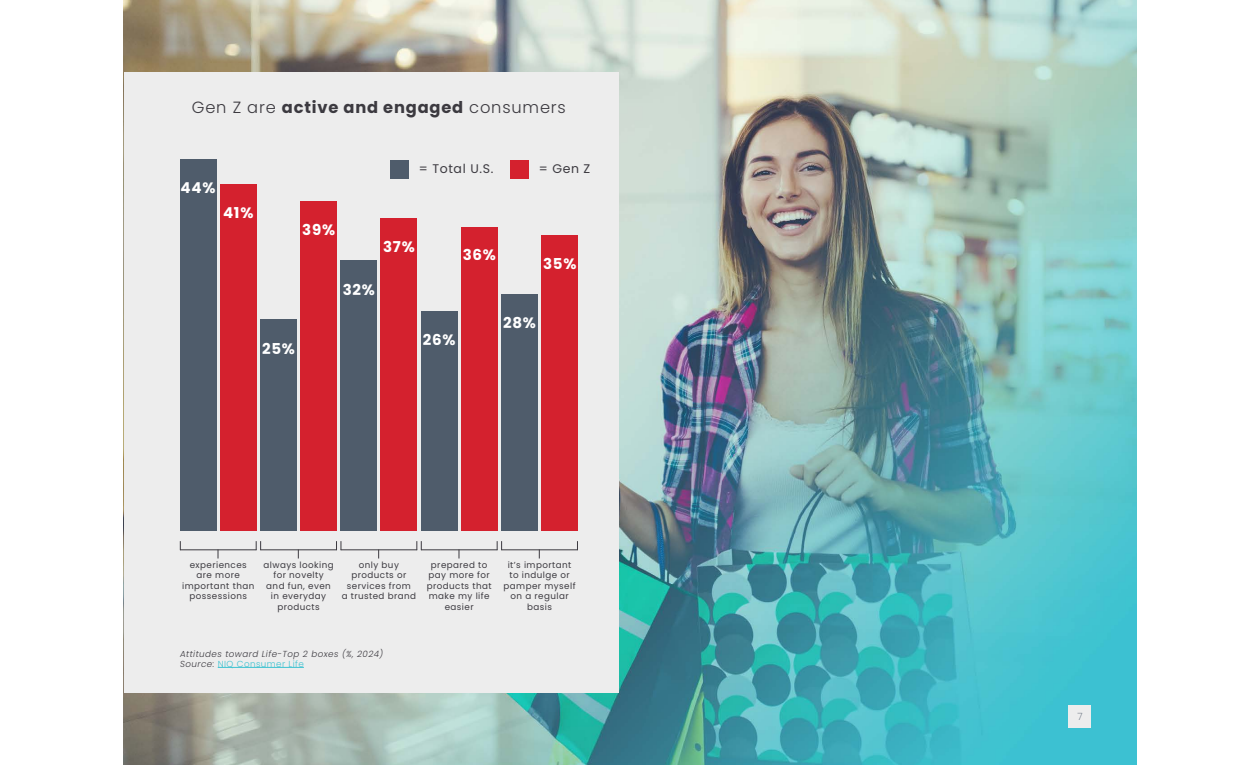
<style>
.page{position:relative;width:1260px;height:765px;background:#fff}
.page>*{position:absolute;margin:0;border:0;box-sizing:border-box;transform-origin:0 0}
.t1{font:300 16.25px "Poppins";letter-spacing:.05em;color:#3c3a40}
.t2{font:700 15px "Poppins";letter-spacing:.05em;color:#fff}
.t3{font:12.5px "Poppins";letter-spacing:.05em;color:#3c3a40}
.t4{font:200 10px "Poppins";color:#505b6b}
.t5{font:8.75px/10.5px "Poppins";letter-spacing:.05em;color:#3c3a40;text-align:center}
.t6{font:italic 300 8.75px/10px "Poppins";letter-spacing:.05em;color:#3c3a40}
.s1{font-weight:700}
.s2{font-style:normal;color:#3cc2d1}
</style>
<div class="page">
<img style="left:124px;top:0;width:1012px;height:765px">
<div style="left:124px;top:72px;width:495px;height:621px;background:#ededed"></div>
<hr style="left:180px;top:550px;width:77px;height:1px;background:#3c3a40">
<div style="left:390px;top:160px;width:19px;height:18px;background:#4f5c6b"></div>
<div style="left:510px;top:160px;width:19px;height:18px;background:#d4212e"></div>
<hr style="left:218px;top:667px;width:86px;height:1px;background:#3cc2d1">
<div style="left:542px;top:235px;width:36px;height:296px;background:#d4212e"></div>
<div style="left:501px;top:294px;width:37px;height:237px;background:#4f5c6b"></div>
<div style="left:461px;top:227px;width:36px;height:304px;background:#d4212e"></div>
<div style="left:421px;top:311px;width:36px;height:220px;background:#4f5c6b"></div>
<div style="left:381px;top:218px;width:36px;height:313px;background:#d4212e"></div>
<div style="left:341px;top:261px;width:36px;height:270px;background:#4f5c6b"></div>
<div style="left:301px;top:202px;width:36px;height:329px;background:#d4212e"></div>
<div style="left:260px;top:320px;width:37px;height:211px;background:#4f5c6b"></div>
<div style="left:220px;top:185px;width:36px;height:346px;background:#d4212e"></div>
<div style="left:180px;top:159px;width:36px;height:372px;background:#4f5c6b"></div>
<hr style="left:260px;top:550px;width:77px;height:1px;background:#3c3a40">
<svg style="left:256px;top:541px;width:5px;height:9px"></svg>
<hr style="left:341px;top:550px;width:76px;height:1px;background:#3c3a40">
<svg style="left:336px;top:541px;width:6px;height:9px"></svg>
<hr style="left:421px;top:550px;width:76px;height:1px;background:#3c3a40">
<svg style="left:417px;top:541px;width:5px;height:9px"></svg>
<hr style="left:501px;top:550px;width:77px;height:1px;background:#3c3a40">
<svg style="left:497px;top:541px;width:5px;height:9px"></svg>
<div style="left:1069px;top:705px;width:22px;height:23px;background:#ededed"></div>
<h1 class="t1" style="left:192px;top:98px;width:376px">Gen Z are <span class="s1">active and engaged</span> consumers</h1>
<h2 class="t2" style="left:181px;top:179px;width:36px">44%</h2>
<h2 class="t2" style="left:223px;top:204px;width:32px">41%</h2>
<h3 class="t3" style="left:419px;top:161px;width:76px">= Total U.S.</h3>
<h3 class="t3" style="left:539px;top:161px;width:53px">= Gen Z</h3>
<h2 class="t2" style="left:302px;top:221px;width:34px">39%</h2>
<h2 class="t2" style="left:262px;top:340px;width:34px">25%</h2>
<h2 class="t2" style="left:343px;top:281px;width:34px">32%</h2>
<h2 class="t2" style="left:383px;top:238px;width:33px">37%</h2>
<h2 class="t2" style="left:463px;top:246px;width:35px">36%</h2>
<h2 class="t2" style="left:543px;top:255px;width:35px">35%</h2>
<h2 class="t2" style="left:423px;top:331px;width:34px">26%</h2>
<h2 class="t2" style="left:503px;top:314px;width:34px">28%</h2>
<p class="t5" style="left:182px;top:559px;width:74px">experiences are more important than possessions</p>
<p class="t5" style="left:263px;top:559px;width:72px">always looking for novelty and fun, even in everyday products</p>
<p class="t5" style="left:342px;top:559px;width:76px">only buy products or services from<br>a trusted brand</p>
<p class="t5" style="left:427px;top:559px;width:66px">prepared to pay more for products that make my life easier</p>
<p class="t5" style="left:504px;top:559px;width:73px">it’s important to indulge or pamper myself on a regular basis</p>
<p class="t6" style="left:180px;top:649px;width:205px">Attitudes toward Life-Top 2 boxes (%, 2024)<br>Source: <span class="s2">NIQ Consumer Life</span></p>
<p class="t4" style="left:1077px;top:711px;width:7px">7</p>
</div>
